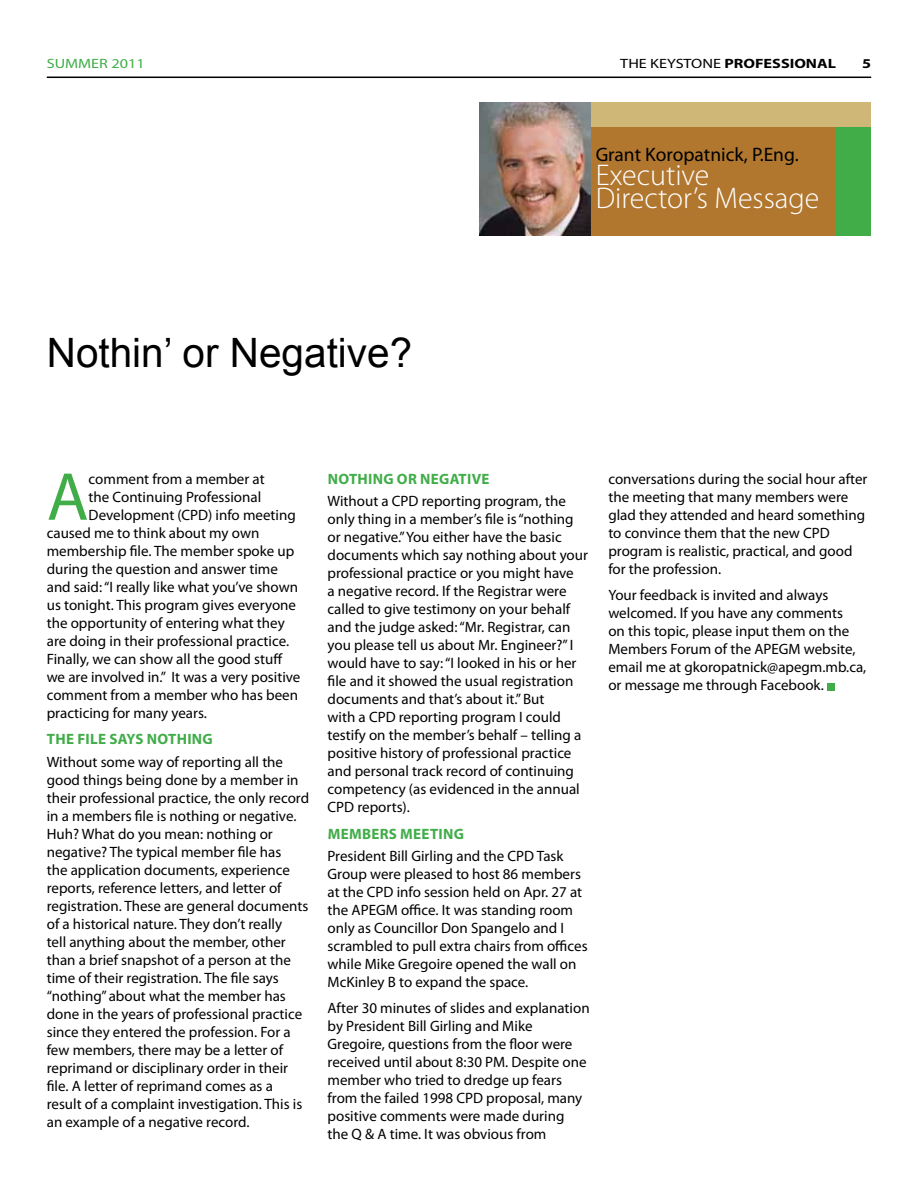
<style>
.page{position:relative;width:918px;height:1188px;background:#fff}
.page>*{position:absolute;margin:0;border:0;box-sizing:border-box;transform-origin:0 0}
.t1{font:68.4px "Myriad Pro";color:#41ad49}
.t2{font:40.5px "Arial";color:#000}
.t3{font:300 30px/23.2px "Myriad Pro";color:#fff}
.t4{font:19.5px "Myriad Pro";color:#000}
.t5{font:15px/18px "Myriad Pro";color:#000}
.t6{font:700 15px "Myriad Pro";letter-spacing:.02em;color:#41ad49}
.t7{font:700 13.5px "Myriad Pro";color:#000;scale:1.2 1}
.t8{font:13.5px "Myriad Pro";color:#41ad49;scale:1.2 1}
.s1{font-weight:400}
</style>
<div class="page">
<hr style="left:47px;top:77px;width:824px;height:1px;background:#000">
<div style="left:590px;top:127px;width:247px;height:108px;background:#b1772f"></div>
<div style="left:590px;top:102px;width:281px;height:25px;background:#ceb777"></div>
<div style="left:837px;top:127px;width:34px;height:108px;background:#41ad49"></div>
<div style="left:827px;top:683px;width:8px;height:7px;background:#41ad49"></div>
<img style="left:480px;top:102px;width:110px;height:133px">
<p class="t8" style="left:47px;top:56px;width:83px">SUMMER 2011</p>
<p class="t7" style="left:620px;top:55px;width:181px"><span class="s1">THE KEYSTONE</span> PROFESSIONAL</p>
<p class="t7" style="left:862px;top:55px;width:9px">5</p>
<h2 class="t2" style="left:47px;top:326px;width:367px">Nothin’ or Negative?</h2>
<h3 class="t4" style="left:596px;top:143px;width:205px">Grant Koropatnick, P.Eng.</h3>
<h3 class="t3" style="left:596px;top:163px;width:225px">Executive<br>Director’s Message</h3>
<h1 class="t1" style="left:47px;top:455px;width:43px">A</h1>
<p class="t5" style="left:89px;top:469px;width:178px">comment from a member at</p>
<p class="t5" style="left:89px;top:487px;width:174px">the Continuing Professional</p>
<p class="t5" style="left:89px;top:505px;width:209px">Development (CPD) info meeting</p>
<p class="t5" style="left:47px;top:523px;width:214px">caused me to think about my own</p>
<p class="t5" style="left:47px;top:541px;width:249px">membership file. The member spoke up</p>
<p class="t5" style="left:47px;top:559px;width:233px">during the question and answer time</p>
<p class="t5" style="left:47px;top:577px;width:253px">and said: “I really like what you’ve shown</p>
<p class="t5" style="left:47px;top:595px;width:251px">us tonight. This program gives everyone</p>
<p class="t5" style="left:47px;top:613px;width:240px">the opportunity of entering what they</p>
<p class="t5" style="left:47px;top:631px;width:244px">are doing in their professional practice.</p>
<p class="t5" style="left:47px;top:649px;width:237px">Finally, we can show all the good stuff</p>
<p class="t5" style="left:47px;top:667px;width:255px">we are involved in.” It was a very positive</p>
<p class="t5" style="left:47px;top:685px;width:253px">comment from a member who has been</p>
<p class="t5" style="left:47px;top:703px;width:162px">practicing for many years.</p>
<p class="t6" style="left:47px;top:729px;width:150px">THE FILE SAYS NOTHING</p>
<p class="t5" style="left:47px;top:752px;width:264px">Without some way of reporting all the good things being done by a member in their professional practice, the only record in a members file is nothing or negative.<br>Huh? What do you mean: nothing or negative? The typical member file has<br>the application documents, experience reports, reference letters, and letter of registration. These are general documents of a historical nature. They don’t really<br>tell anything about the member, other than a brief snapshot of a person at the time of their registration. The file says “nothing” about what the member has done in the years of professional practice since they entered the profession. For a few members, there may be a letter of reprimand or disciplinary order in their file. A letter of reprimand comes as a result of a complaint investigation. This is an example of a negative record.</p>
<p class="t6" style="left:328px;top:469px;width:50px">NOTHING</p>
<p class="t6" style="left:397px;top:469px;width:93px">OR NEGATIVE</p>
<p class="t5" style="left:328px;top:492px;width:262px">Without a CPD reporting program, the only thing in a member’s file is “nothing or negative.” You either have the basic documents which say nothing about your professional practice or you might have<br>a negative record. If the Registrar were called to give testimony on your behalf and the judge asked: “Mr. Registrar, can you please tell us about Mr. Engineer?” I would have to say: “I looked in his or her file and it showed the usual registration documents and that’s about it.” But<br>with a CPD reporting program I could testify on the member’s behalf – telling a positive history of professional practice and personal track record of continuing competency (as evidenced in the annual CPD reports).</p>
<p class="t6" style="left:328px;top:824px;width:24px">MEMBERS</p>
<p class="t6" style="left:400px;top:824px;width:48px">MEETING</p>
<p class="t5" style="left:328px;top:846px;width:262px">President Bill Girling and the CPD Task Group were pleased to host 86 members at the CPD info session held on Apr. 27 at the APEGM office. It was standing room only as Councillor Don Spangelo and I scrambled to pull extra chairs from offices while Mike Gregoire opened the wall on McKinley B to expand the space.</p>
<p class="t5" style="left:328px;top:999px;width:264px">After 30 minutes of slides and explanation by President Bill Girling and Mike Gregoire, questions from the floor were received until about 8:30 PM. Despite one member who tried to dredge up fears from the failed 1998 CPD proposal, many positive comments were made during<br>the Q &amp; A time. It was obvious from</p>
<p class="t5" style="left:608px;top:469px;width:261px">conversations during the social hour after the meeting that many members were glad they attended and heard something to convince them that the new CPD program is realistic, practical, and good for the profession.</p>
<p class="t5" style="left:608px;top:586px;width:260px">Your feedback is invited and always welcomed. If you have any comments<br>on this topic, please input them on the Members Forum of the APEGM website, email me at gkoropatnick@apegm.mb.ca, or message me through Facebook.</p>
</div>
